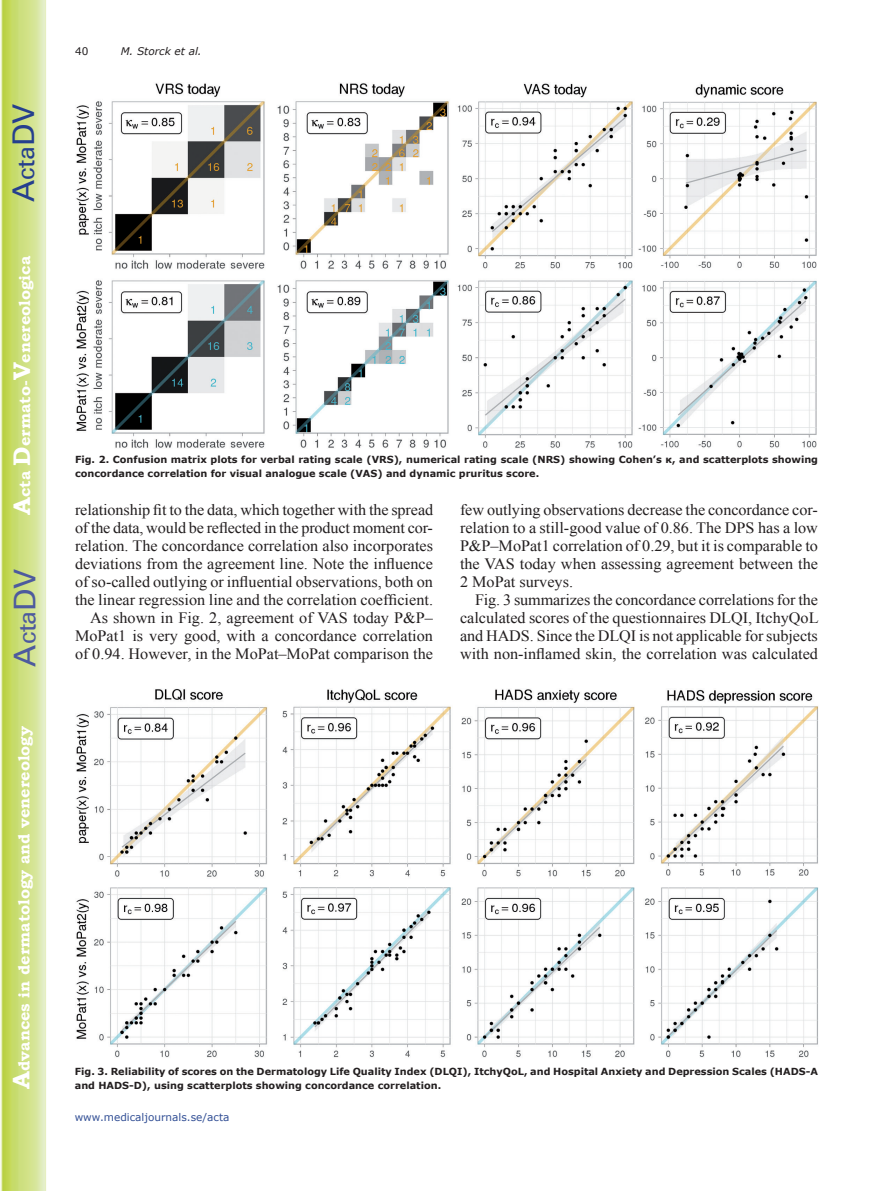
<style>
.page{position:relative;width:893px;height:1191px;background:#fff}
.page>*{position:absolute;margin:0;border:0;box-sizing:border-box;transform-origin:0 0}
.t1{font:30px "Univers";color:#4d5a9e}
.t2{font:30px "Univers";color:#253f8e}
.t3{font:15.75px/18px "Times New Roman";color:#231f20;text-align:justify}
.t4{font:700 15.75px "Bookman Old Style";color:#fff}
.t5{font:10.5px "Verdana";color:#324f95}
.t6{font:italic 10.5px "Verdana";color:#231f20}
.t7{font:10.5px "Verdana";color:#231f20}
.t8{font:700 9.75px/13.5px "Verdana";color:#231f20}
.s1{font-size:24px}
</style>
<div class="page">
<svg style="left:1px;top:0;width:45px;height:1191px;background:#cfe084"></svg>
<img style="left:76px;top:83px;width:741px;height:365px">
<img style="left:76px;top:688px;width:742px;height:370px">
<h1 class="t2" style="left:6px;top:202px;width:100px;rotate:-90deg">A<span class="s1">cta</span>DV</h1>
<p class="t4" style="left:15px;top:515px;width:260px;rotate:-90deg"><span class="s1">A</span>cta <span class="s1">D</span>ermato-<span class="s1">V</span>enereologica</p>
<h1 class="t1" style="left:7px;top:666px;width:100px;rotate:-90deg">A<span class="s1">cta</span>DV</h1>
<p class="t4" style="left:15px;top:1088px;width:364px;rotate:-90deg"><span class="s1">A</span>dvances in dermatology and venereology</p>
<p class="t7" style="left:75px;top:44px;width:15px">40</p>
<p class="t6" style="left:121px;top:44px;width:82px">M. Storck et al.</p>
<p class="t8" style="left:75px;top:452px;width:744px">Fig. 2. Confusion matrix plots for verbal rating scale (VRS), numerical rating scale (NRS) showing Cohen’s κ, and scatterplots showing concordance correlation for visual analogue scale (VAS) and dynamic pruritus score.</p>
<p class="t3" style="left:75px;top:500px;width:360px;text-align:right">relationship fit to the data, which together with the spread of the data, would be reflected in the product moment cor&shy;relation. The concordance correlation also incorporates deviations from the agreement line. Note the influence of so-called outlying or influential observations, both on the linear regression line and the correlation coefficient.<br>As shown in Fig. 2, agreement of VAS today P&amp;P– MoPat1 is very good, with a concordance correlation of 0.94. However, in the MoPat–MoPat comparison the</p>
<p class="t3" style="left:460px;top:500px;width:359px">few outlying observations decrease the concordance cor&shy;relation to a still-good value of 0.86. The DPS has a low P&amp;P–MoPat1 correlation of 0.29, but it is comparable to the VAS today when assessing agreement between the 2 MoPat surveys.</p>
<p class="t3" style="left:460px;top:590px;width:360px;text-indent:15px">Fig. 3 summarizes the concordance correlations for the calculated scores of the questionnaires DLQI, ItchyQoL and HADS. Since the DLQI is not applicable for subjects with non-inflamed skin, the correlation was calculated</p>
<p class="t8" style="left:75px;top:1065px;width:745px">Fig. 3. Reliability of scores on the Dermatology Life Quality Index (DLQI), ItchyQoL, and Hospital Anxiety and Depression Scales (HADS-A and HADS-D), using scatterplots showing concordance correlation.</p>
<p class="t5" style="left:75px;top:1109px;width:156px">www.medicaljournals.se/acta</p>
</div>
